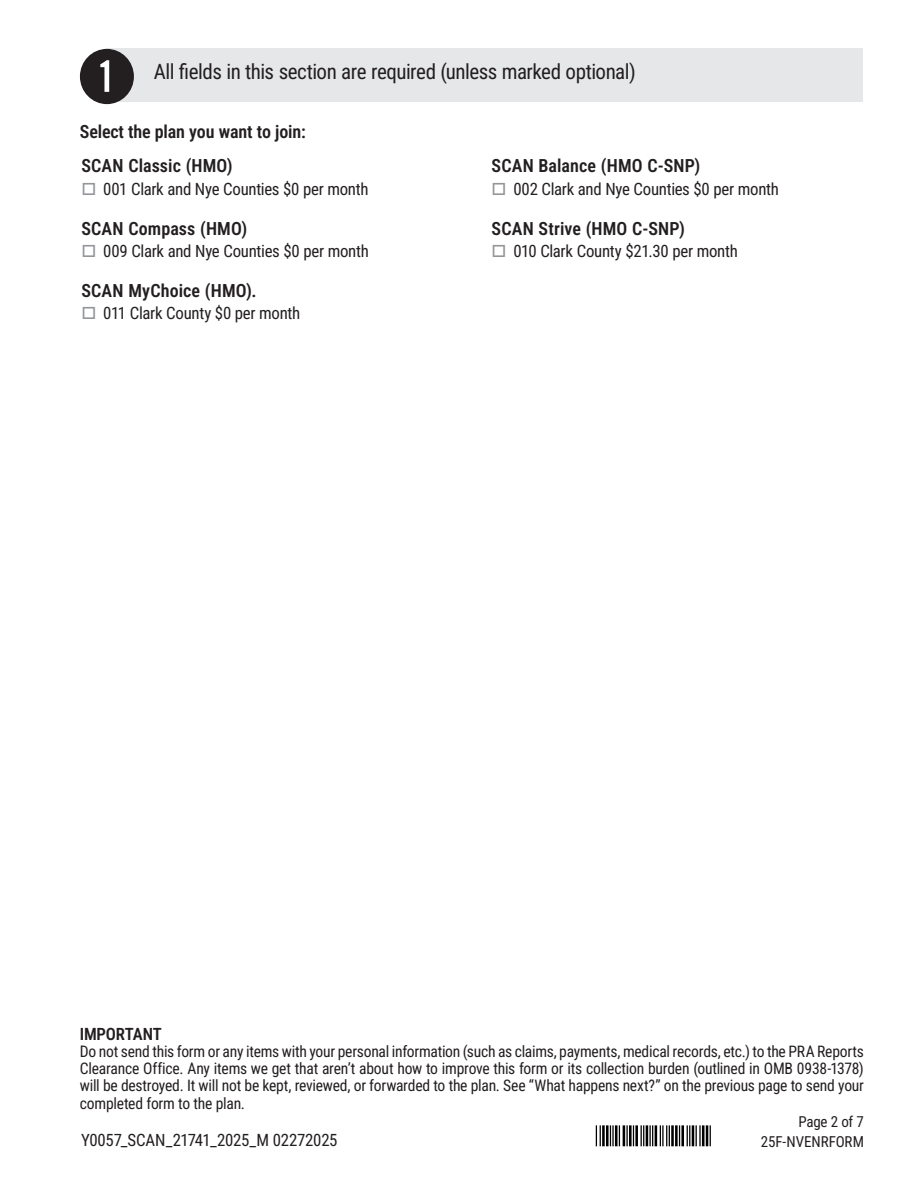
<style>
.page{position:relative;width:918px;height:1188px;background:#fff}
.page>*{position:absolute;margin:0;border:0;box-sizing:border-box;transform-origin:0 0}
.t1{font:21px "Roboto Condensed";letter-spacing:-.025em;color:#231f20}
.Plan_names{font:18px "Roboto Condensed";letter-spacing:.005em;color:#231f20}
.Heavy{font:18px "Roboto Condensed";letter-spacing:-.01em;color:#231f20}
.Premiums{font:16.8px "Roboto Condensed";letter-spacing:-.02em;color:#231f20}
.Body_w_Indent{font:16.8px "Roboto Condensed";letter-spacing:-.015em;color:#231f20}
.t2{font:15.75px/17.2px "Roboto Condensed";letter-spacing:-.015em;color:#231f20;text-align:justify}
.New_Body_Copy{font:15px "Roboto Condensed";letter-spacing:-.005em;color:#231f20}
.Body_w_Indent-2{font:15px "Roboto Condensed";letter-spacing:-.015em;color:#231f20}
.s1{color:#939598}
</style>
<div class="page">
<div style="left:107px;top:48px;width:756px;height:54px;background:#e6e7e9"></div>
<div style="left:80px;top:49px;width:54px;height:55px;background:#231f20;border-radius:50%"></div>
<svg style="left:100px;top:60px;width:9px;height:32px"></svg>
<img style="left:595px;top:1125px;width:116px;height:21px">
<p class="t1" style="left:154px;top:57px;width:484px">All fields in this section are required (unless marked optional)</p>
<p class="Heavy" style="left:80px;top:119px;width:227px">Select the plan you want to join:</p>
<p class="Plan_names" style="left:82px;top:153px;width:153px">SCAN Classic (HMO)</p>
<p class="Premiums" style="left:81px;top:177px;width:289px"><span class="s1">□</span> 001 Clark and Nye Counties $0 per month</p>
<p class="Plan_names" style="left:82px;top:216px;width:167px">SCAN Compass (HMO)</p>
<p class="Premiums" style="left:81px;top:239px;width:289px"><span class="s1">□</span> 009 Clark and Nye Counties $0 per month</p>
<p class="Plan_names" style="left:82px;top:278px;width:177px">SCAN MyChoice (HMO).</p>
<p class="Premiums" style="left:81px;top:302px;width:220px"><span class="s1">□</span> 011 Clark County $0 per month</p>
<p class="Plan_names" style="left:492px;top:153px;width:210px">SCAN Balance (HMO C-SNP)</p>
<p class="Premiums" style="left:492px;top:177px;width:289px"><span class="s1">□</span> 002 Clark and Nye Counties $0 per month</p>
<p class="Plan_names" style="left:492px;top:216px;width:195px">SCAN Strive (HMO C-SNP)</p>
<p class="Premiums" style="left:492px;top:239px;width:248px"><span class="s1">□</span> 010 Clark County $21.30 per month</p>
<p class="Premiums" style="left:80px;top:1022px;width:84px">IMPORTANT</p>
<p class="t2" style="left:80px;top:1042px;width:786px">Do not send this form or any items with your personal information (such as claims, payments, medical records, etc.) to the PRA Reports Clearance Office. Any items we get that aren’t about how to improve this form or its collection burden (outlined in OMB 0938-1378) will be destroyed. It will not be kept, reviewed, or forwarded to the plan. See “What happens next?” on the previous page to send your completed form to the plan.</p>
<p class="Body_w_Indent-2" style="left:798px;top:1112px;width:67px">Page 2 of 7</p>
<p class="New_Body_Copy" style="left:761px;top:1131px;width:105px">25F-NVENRFORM</p>
<p class="Body_w_Indent" style="left:81px;top:1129px;width:258px">Y0057_SCAN_21741_2025_M 02272025</p>
</div>
